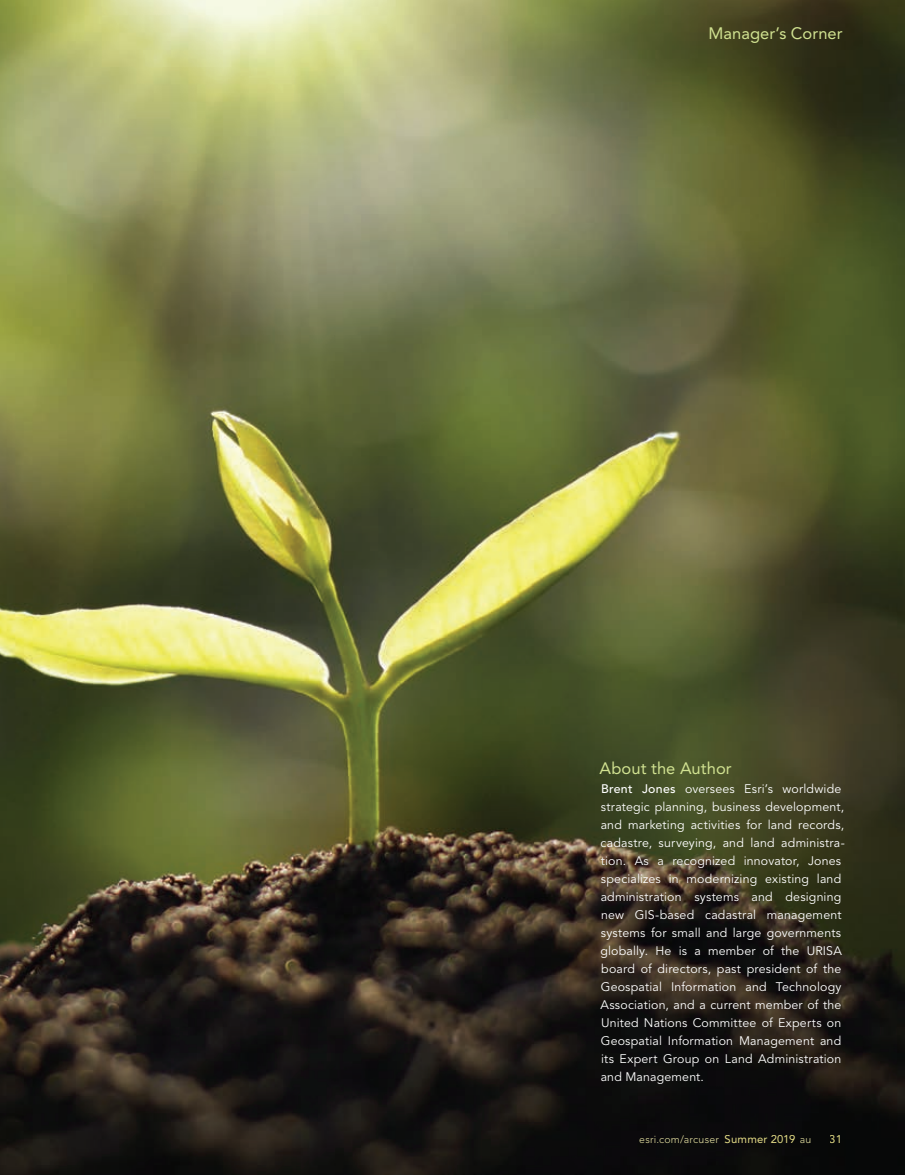
<style>
.page{position:relative;width:905px;height:1175px;background:#fff}
.page>*{position:absolute;margin:0;border:0;box-sizing:border-box;transform-origin:0 0}
.Avenir_Section_Title{font:16.5px "Avenir LT Std";letter-spacing:.005em;color:#d1e291}
.Avenir_Header{font:16.5px "Avenir LT Std";letter-spacing:.005em;color:#d1e291}
.Avenir_Body_-_Justif{font:12.3px/18px "Avenir LT Std";letter-spacing:.015em;color:#fff}
.t1{font:11.25px "Avenir LT Std";color:#fff695}
.t2{font:300 10.5px "Avenir LT Std";letter-spacing:.025em;color:#fff9b3}
.s1{font-weight:500}
.s2{font-weight:400;font-size:11.25px;color:#fff695}
</style>
<div class="page">
<img style="left:0;top:0;width:904px;height:1174px">
<p class="Avenir_Section_Title" style="left:708px;top:24px;width:136px">Manager’s Corner</p>
<p class="Avenir_Header" style="left:599px;top:758px;width:134px">About the Author</p>
<p class="Avenir_Body_-_Justif" style="left:600px;top:780px;width:246px"><span class="s1">Brent Jones</span> oversees Esri’s worldwide strategic planning, business development, and marketing activities for land records, cadastre, surveying, and land administra&shy;tion. As a recognized innovator, Jones specializes in modernizing existing land administration systems and designing new GIS-based cadastral management systems for small and large governments globally. He is a member of the URISA board of directors, past president of the Geospatial Information and Technology Association, and a current member of the United Nations Committee of Experts on Geospatial Information Management and its Expert Group on Land Administration and Management.</p>
<p class="t2" style="left:639px;top:1133px;width:173px">esri.com/arcuser <span class="s2">Summer 2019</span> au</p>
<p class="t1" style="left:829px;top:1133px;width:14px">31</p>
</div>
